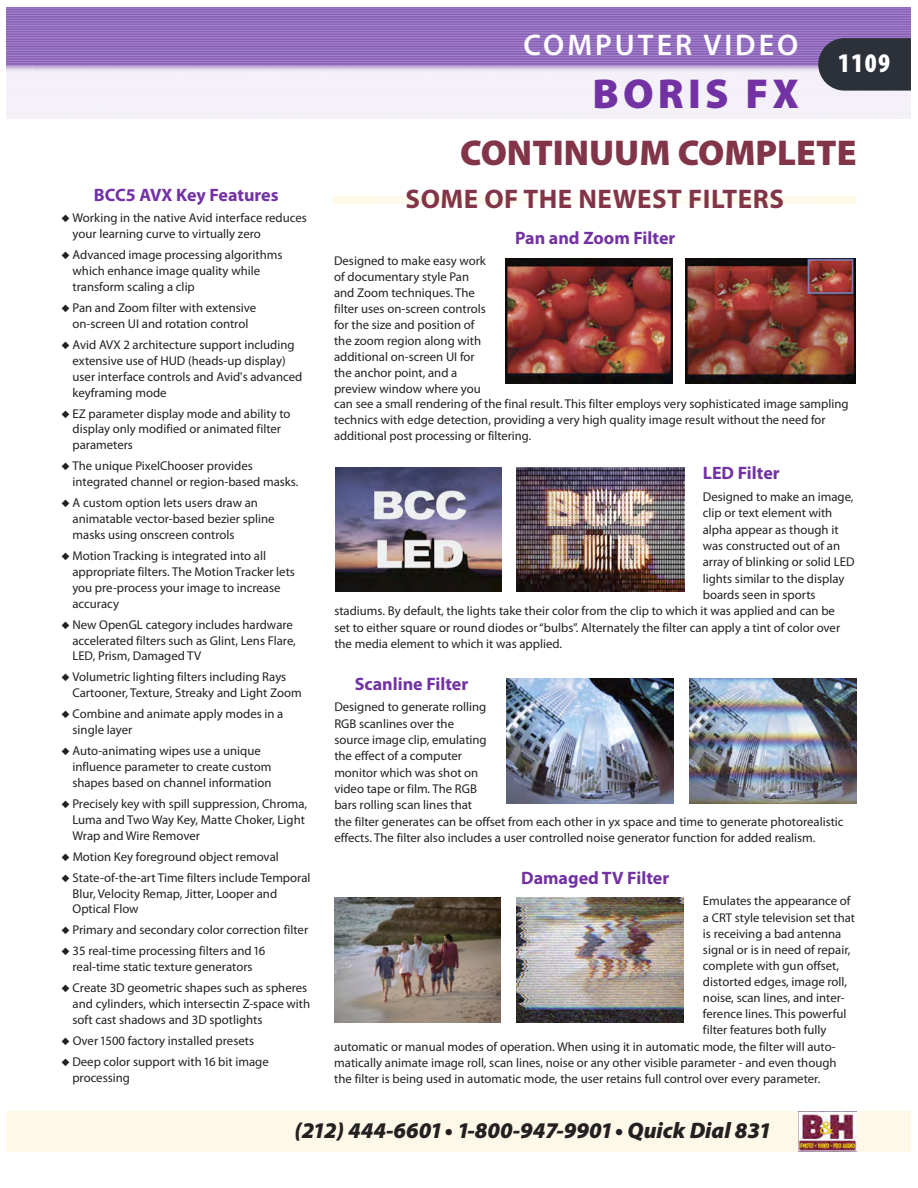
<style>
.page{position:relative;width:918px;height:1188px;background:#fff}
.page>*{position:absolute;margin:0;border:0;box-sizing:border-box;transform-origin:0 0}
.t1{font:900 42px "Myriad Pro";letter-spacing:.1em;color:#7332a4}
.t2{font:900 36px "Myriad Pro";color:#823549}
.t3{font:600 30px "Myriad Pro";letter-spacing:.1em;color:#fff}
.t4{font:700 27px "Myriad Pro";letter-spacing:.02em;color:#823549}
.t5{font:900 condensed 27px "Myriad Pro";color:#fff}
.t6{font:italic 900 22.5px "Myriad Pro";color:#232021}
.t7{font:700 18px "Myriad Pro";color:#7332a4}
.t8{font:12.75px/15.9px "Myriad Pro";color:#232021}
</style>
<div class="page">
<img style="left:32px;top:7px;width:879px;height:112px">
<svg style="left:818px;top:38px;width:93px;height:53px"></svg>
<img style="left:6px;top:7px;width:26px;height:112px">
<div style="left:6px;top:1111px;width:905px;height:41px;background:#fdf8e8"></div>
<img style="left:799px;top:1111px;width:57px;height:40px">
<img style="left:335px;top:467px;width:166px;height:125px">
<img style="left:516px;top:467px;width:168px;height:125px">
<img style="left:506px;top:258px;width:167px;height:126px">
<img style="left:686px;top:258px;width:170px;height:126px">
<img style="left:507px;top:679px;width:166px;height:125px">
<img style="left:689px;top:679px;width:167px;height:125px">
<img style="left:334px;top:898px;width:167px;height:125px">
<img style="left:517px;top:898px;width:167px;height:125px">
<h3 class="t3" style="left:523px;top:33px;width:276px">COMPUTER VIDEO</h3>
<h1 class="t1" style="left:592px;top:77px;width:208px">BORIS FX</h1>
<h3 class="t5" style="left:838px;top:52px;width:54px">1109</h3>
<h3 class="t7" style="left:94px;top:187px;width:186px">BCC5 AVX Key Features</h3>
<p class="t8" style="left:73px;top:211px;width:236px;text-indent:-11px">◆ Working in the native Avid interface reduces your learning curve to virtually zero</p>
<p class="t8" style="left:73px;top:248px;width:211px;text-indent:-11px">◆ Advanced image processing algorithms which enhance image quality while transform scaling a clip</p>
<p class="t8" style="left:61px;top:301px;width:196px;text-align:center">◆ Pan and Zoom filter with extensive on-screen UI and rotation control</p>
<p class="t8" style="left:73px;top:338px;width:231px;text-indent:-11px">◆ Avid AVX 2 architecture support including extensive use of HUD (heads-up display) user interface controls and Avid's advanced keyframing mode</p>
<p class="t8" style="left:73px;top:406px;width:219px;text-indent:-11px">◆ EZ parameter display mode and ability to display only modified or animated filter parameters</p>
<p class="t8" style="left:73px;top:459px;width:227px;text-indent:-11px">◆ The unique PixelChooser provides integrated channel or region-based masks.</p>
<p class="t8" style="left:73px;top:496px;width:203px;text-indent:-11px">◆ A custom option lets users draw an animatable vector-based bezier spline masks using onscreen controls</p>
<p class="t8" style="left:72px;top:549px;width:224px;text-indent:-11px">◆ Motion Tracking is integrated into all appropriate filters. The Motion Tracker lets you pre-process your image to increase accuracy</p>
<p class="t8" style="left:72px;top:617px;width:225px;text-indent:-11px">◆ New OpenGL category includes hardware accelerated filters such as Glint, Lens Flare,<br>LED, Prism, Damaged TV</p>
<p class="t8" style="left:72px;top:670px;width:231px;text-indent:-11px">◆ Volumetric lighting filters including Rays<br>Cartooner, Texture, Streaky and Light Zoom</p>
<p class="t8" style="left:73px;top:707px;width:212px;text-indent:-11px">◆ Combine and animate apply modes in a single layer</p>
<p class="t8" style="left:72px;top:744px;width:201px;text-indent:-11px">◆ Auto-animating wipes use a unique influence parameter to create custom shapes based on channel information</p>
<p class="t8" style="left:72px;top:797px;width:236px;text-indent:-11px">◆ Precisely key with spill suppression, Chroma,<br>Luma and Two Way Key, Matte Choker, Light<br>Wrap and Wire Remover</p>
<p class="t8" style="left:61px;top:850px;width:219px">◆ Motion Key foreground object removal</p>
<p class="t8" style="left:73px;top:871px;width:239px;text-indent:-11px">◆ State-of-the-art Time filters include Temporal<br>Blur, Velocity Remap, Jitter, Looper and<br>Optical Flow</p>
<p class="t8" style="left:61px;top:923px;width:248px">◆ Primary and secondary color correction filter</p>
<p class="t8" style="left:61px;top:944px;width:205px;text-align:center">◆ 35 real-time processing filters and 16 real-time static texture generators</p>
<p class="t8" style="left:73px;top:981px;width:239px;text-indent:-11px">◆ Create 3D geometric shapes such as spheres and cylinders, which intersectin Z-space with soft cast shadows and 3D spotlights</p>
<p class="t8" style="left:61px;top:1034px;width:194px">◆ Over 1500 factory installed presets</p>
<p class="t8" style="left:72px;top:1055px;width:198px;text-indent:-11px">◆ Deep color support with 16 bit image processing</p>
<h2 class="t2" style="left:460px;top:138px;width:398px">CONTINUUM COMPLETE</h2>
<h3 class="t4" style="left:406px;top:188px;width:380px">SOME OF THE NEWEST FILTERS</h3>
<h3 class="t7" style="left:515px;top:231px;width:162px">Pan and Zoom Filter</h3>
<p class="t8" style="left:334px;top:254px;width:516px">Designed to make easy work<br>of documentary style Pan<br>and Zoom techniques. The<br>filter uses on-screen controls<br>for the size and position of<br>the zoom region along with<br>additional on-screen UI for<br>the anchor point, and a<br>preview window where you<br>can see a small rendering of the final result. This filter employs very sophisticated image sampling technics with edge detection, providing a very high quality image result without the need for additional post processing or filtering.</p>
<h3 class="t7" style="left:703px;top:466px;width:78px">LED Filter</h3>
<p class="t8" style="left:703px;top:490px;width:152px">Designed to make an image,</p>
<p class="t8" style="left:703px;top:506px;width:131px">clip or text element with</p>
<p class="t8" style="left:703px;top:522px;width:137px">alpha appear as though it</p>
<p class="t8" style="left:703px;top:539px;width:139px">was constructed out of an</p>
<p class="t8" style="left:703px;top:555px;width:153px">array of blinking or solid LED</p>
<p class="t8" style="left:703px;top:571px;width:143px">lights similar to the display</p>
<p class="t8" style="left:703px;top:588px;width:114px">boards seen in sports</p>
<p class="t8" style="left:334px;top:604px;width:502px">stadiums. By default, the lights take their color from the clip to which it was applied and can be</p>
<p class="t8" style="left:334px;top:620px;width:507px">set to either square or round diodes or “bulbs”. Alternately the filter can apply a tint of color over</p>
<p class="t8" style="left:334px;top:637px;width:229px">the media element to which it was applied.</p>
<h3 class="t7" style="left:355px;top:676px;width:115px">Scanline Filter</h3>
<p class="t8" style="left:334px;top:700px;width:511px;line-height:16.4px">Designed to generate rolling<br>RGB scanlines over the<br>source image clip, emulating<br>the effect of a computer<br>monitor which was shot on<br>video tape or film. The RGB<br>bars rolling scan lines that<br>the filter generates can be offset from each other in yx space and time to generate photorealistic effects. The filter also includes a user controlled noise generator function for added realism.</p>
<h3 class="t7" style="left:521px;top:870px;width:150px">Damaged TV Filter</h3>
<p class="t8" style="left:703px;top:894px;width:149px">Emulates the appearance of</p>
<p class="t8" style="left:703px;top:910px;width:154px">a CRT style television set that</p>
<p class="t8" style="left:703px;top:927px;width:140px">is receiving a bad antenna</p>
<p class="t8" style="left:703px;top:943px;width:149px">signal or is in need of repair,</p>
<p class="t8" style="left:703px;top:959px;width:138px">complete with gun offset,</p>
<p class="t8" style="left:703px;top:975px;width:146px">distorted edges, image roll,</p>
<p class="t8" style="left:703px;top:991px;width:143px">noise, scan lines, and inter-</p>
<p class="t8" style="left:703px;top:1007px;width:145px">ference lines. This powerful</p>
<p class="t8" style="left:703px;top:1023px;width:125px">filter features both fully</p>
<p class="t8" style="left:334px;top:1039px;width:503px">automatic or manual modes of operation. When using it in automatic mode, the filter will auto-</p>
<p class="t8" style="left:334px;top:1056px;width:504px">matically animate image roll, scan lines, noise or any other visible parameter - and even though</p>
<p class="t8" style="left:334px;top:1072px;width:488px">the filter is being used in automatic mode, the user retains full control over every parameter.</p>
<h3 class="t6" style="left:294px;top:1121px;width:479px">(212) 444-6601• 1-800-947-9901• Quick Dial 831</h3>
</div>
